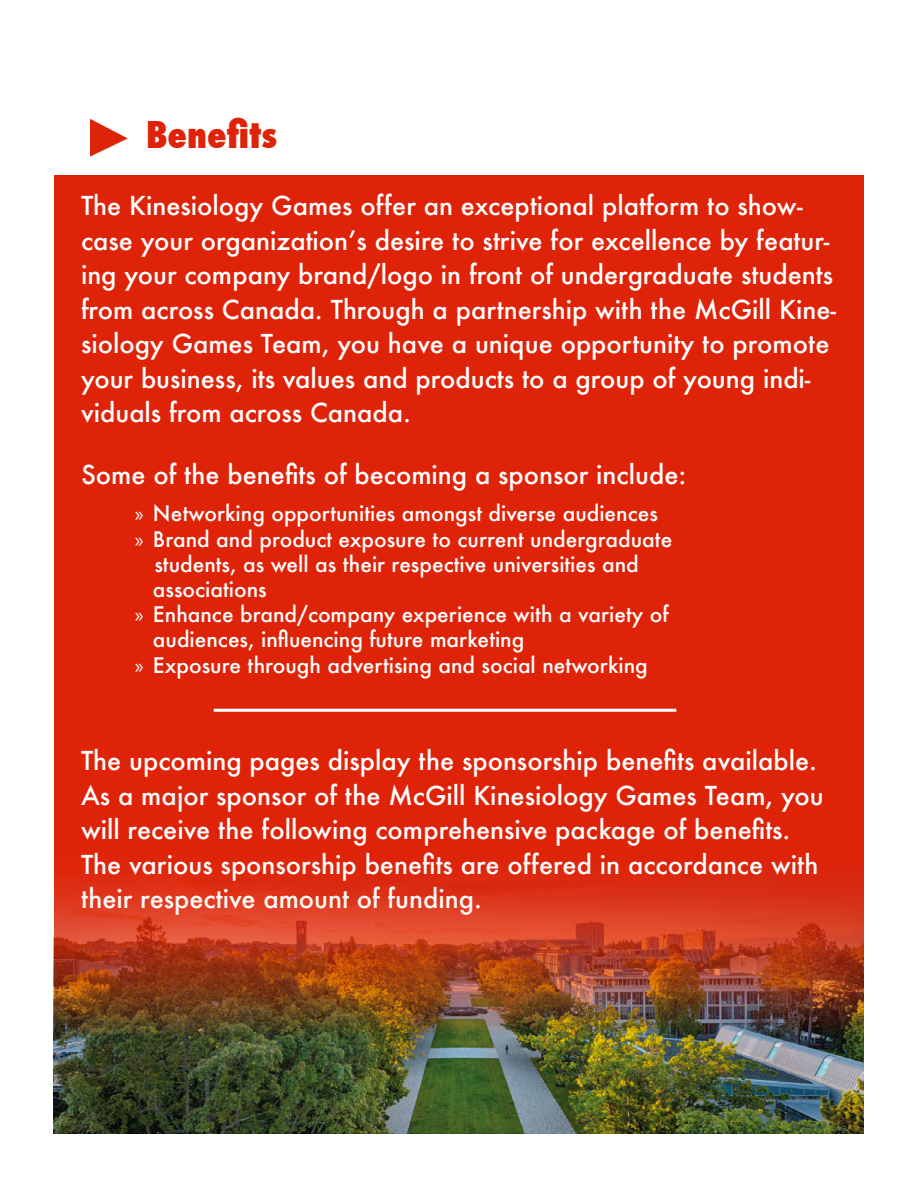
<style>
.page{position:relative;width:918px;height:1188px;background:#fff}
.page>*{position:absolute;margin:0;border:0;box-sizing:border-box;transform-origin:0 0}
.t1{font:800 condensed 36px "Futura";color:#df2308}
.t2{font:500 25.5px/34.5px "Futura";color:#fff}
.t3{font:500 21px "Futura";color:#fff}
.s1{font-family:"Myriad Pro";font-weight:400}
</style>
<div class="page">
<div style="left:54px;top:176px;width:810px;height:958px;background:#df2308"></div>
<hr style="left:214px;top:709px;width:462px;height:3px;background:#fff">
<svg style="left:90px;top:119px;width:38px;height:38px"></svg>
<img style="left:54px;top:878px;width:810px;height:256px">
<h1 class="t1" style="left:146px;top:111px;width:133px">Benefits</h1>
<p class="t2" style="left:81px;top:188px;width:757px">The Kinesiology Games offer an exceptional platform to show&shy;case your organization’s desire to strive for excellence by featur&shy;ing your company brand/logo in front of undergraduate students from across Canada. Through a partnership with the McGill Kine&shy;siology Games Team, you have a unique opportunity to promote your business, its values and products to a group of young indi&shy;viduals from across Canada.</p>
<p class="t2" style="left:81px;top:457px;width:607px">Some of the benefits of becoming a sponsor include:</p>
<p class="t3" style="left:135px;top:499px;width:524px"><span class="s1">»</span> Networking opportunities amongst diverse audiences</p>
<p class="t3" style="left:135px;top:524px;width:539px"><span class="s1">»</span> Brand and product exposure to current undergraduate</p>
<p class="t3" style="left:154px;top:550px;width:486px">students, as well as their respective universities and</p>
<p class="t3" style="left:153px;top:575px;width:115px">associations</p>
<p class="t3" style="left:135px;top:600px;width:535px"><span class="s1">»</span> Enhance brand/company experience with a variety of</p>
<p class="t3" style="left:153px;top:625px;width:373px">audiences, influencing future marketing</p>
<p class="t3" style="left:135px;top:650px;width:514px"><span class="s1">»</span> Exposure through advertising and social networking</p>
<p class="t2" style="left:81px;top:743px;width:744px">The upcoming pages display the sponsorship benefits available.<br>As a major sponsor of the McGill Kinesiology Games Team, you will receive the following comprehensive package of benefits.<br>The various sponsorship benefits are offered in accordance with their respective amount of funding.</p>
</div>
